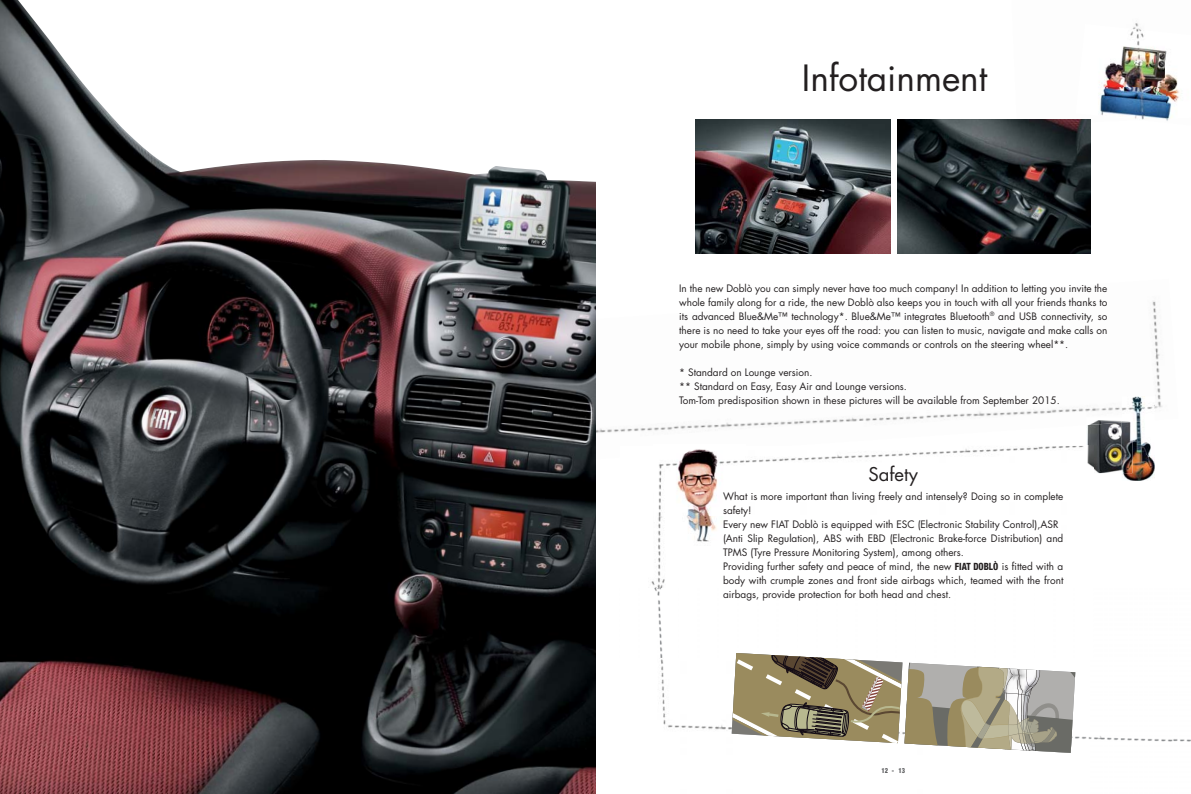
<style>
.page{position:relative;width:1191px;height:794px;background:#fff}
.page>*{position:absolute;margin:0;border:0;box-sizing:border-box;transform-origin:0 0}
.t1{font:35.2px "Futura Std";color:#231f20}
.t2{font:18.5px "Futura Std";color:#231f20}
.t3{font:10px/14px "Futura Std";color:#231f20}
.t4{font:800 condensed 7px "Helvetica Neue LT Pro";color:#58595b;scale:.9 1}
.s1{font-family:"Helvetica Neue LT Pro";font-weight:800;font-stretch:condensed}
</style>
<div class="page">
<img style="left:595px;top:293px;width:368px;height:166px">
<img style="left:963px;top:301px;width:200px;height:116px">
<img style="left:1090px;top:736px;width:101px;height:6px">
<img style="left:660px;top:657px;width:430px;height:82px">
<img style="left:1090px;top:24px;width:75px;height:96px">
<img style="left:1165px;top:50px;width:15px;height:70px">
<img style="left:619px;top:458px;width:46px;height:130px">
<img style="left:745px;top:446px;width:339px;height:17px">
<img style="left:619px;top:446px;width:170px;height:12px">
<img style="left:654px;top:588px;width:9px;height:69px">
<img style="left:653px;top:444px;width:92px;height:5px">
<img style="left:653px;top:449px;width:92px;height:102px">
<svg style="left:731px;top:653px;width:344px;height:100px"></svg>
<img style="left:1087px;top:425px;width:34px;height:48px">
<img style="left:1089px;top:420px;width:32px;height:5px">
<img style="left:1087px;top:446px;width:6px;height:27px">
<img style="left:1121px;top:422px;width:34px;height:59px">
<img style="left:1121px;top:396px;width:34px;height:26px">
<svg style="left:1121px;top:417px;width:11px;height:6px"></svg>
<img style="left:0;top:0;width:595px;height:794px">
<img style="left:696px;top:119px;width:194px;height:135px">
<img style="left:897px;top:119px;width:193px;height:135px">
<h1 class="t1" style="left:802px;top:62px;width:187px">Infotainment</h1>
<p class="t3" style="left:679px;top:282px;width:430px;text-align:justify">In the new Doblò you can simply never have too much company! In addition to letting you invite the whole family along for a ride, the new Doblò also keeps you in touch with all your friends thanks to its advanced Blue&amp;Me™ technology*. Blue&amp;Me™ integrates Bluetooth<sup>®</sup> and USB connectivity, so there is no need to take your eyes off the road: you can listen to music, navigate and make calls on your mobile phone, simply by using voice commands or controls on the steering wheel**.</p>
<p class="t3" style="left:679px;top:366px;width:382px">* Standard on Lounge version.<br>** Standard on Easy, Easy Air and Lounge versions.<br>Tom-Tom predisposition shown in these pictures will be available from September 2015.</p>
<h2 class="t2" style="left:868px;top:466px;width:51px">Safety</h2>
<p class="t3" style="left:723px;top:490px;width:342px">What is more important than living freely and intensely? Doing so in complete safety!<br>Every new FIAT Doblò is equipped with ESC (Electronic Stability Control),ASR (Anti Slip Regulation), ABS with EBD (Electronic Brake-force Distribution) and TPMS (Tyre Pressure Monitoring System), among others.<br>Providing further safety and peace of mind, the new <span class="s1">FIAT DOBLÒ</span> is fitted with a body with crumple zones and front side airbags which, teamed with the front airbags, provide protection for both head and chest.</p>
<p class="t4" style="left:881px;top:768px;width:28px">12 - 13</p>
</div>
